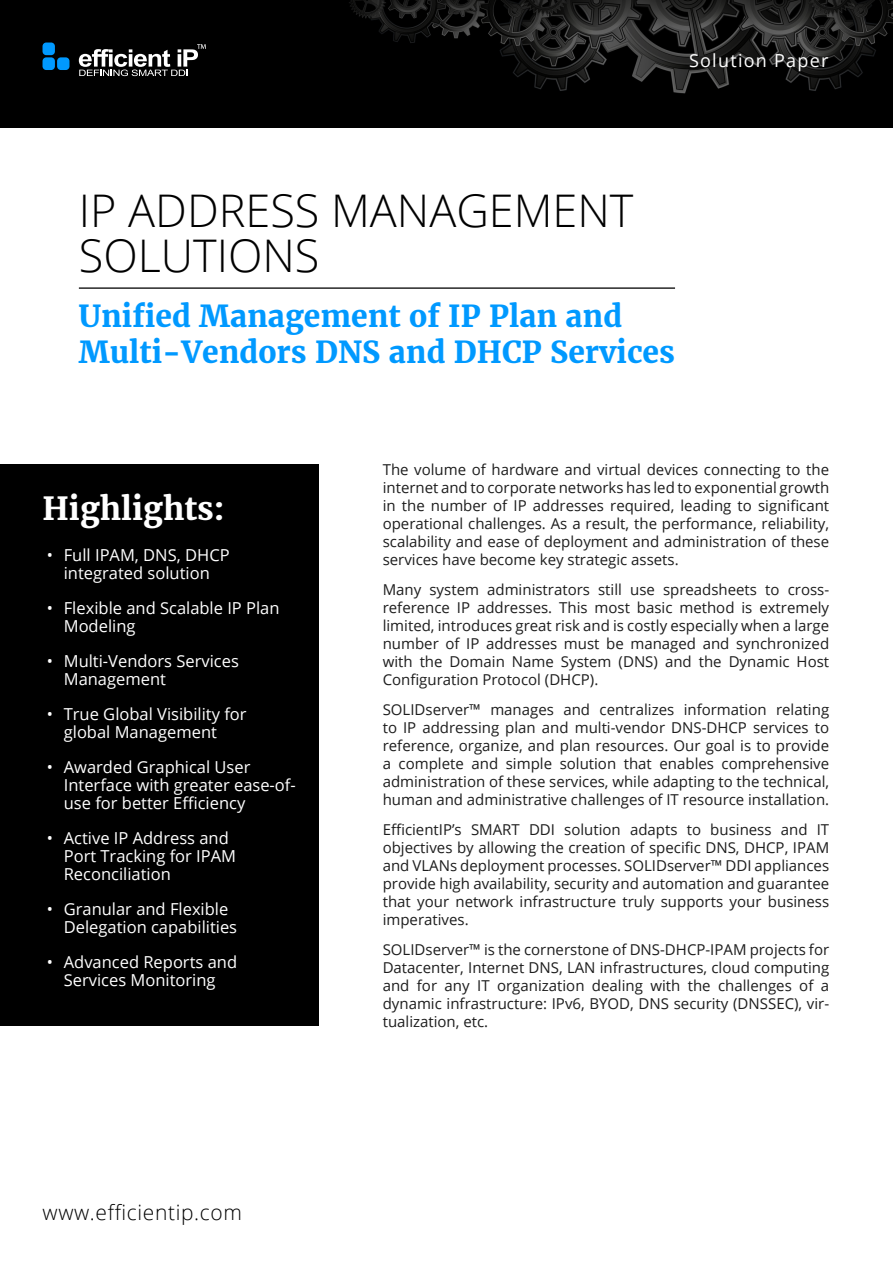
<style>
.page{position:relative;width:893px;height:1263px;background:#fff}
.page>*{position:absolute;margin:0;border:0;box-sizing:border-box;transform-origin:0 0}
.t1{font:300 45px/45px "Open Sans";color:#000}
.Title_Key_Takeaways{font:700 31.5px "Merriweather";color:#fff}
.Title_H1{font:700 30px/36px "Merriweather";color:#09f}
.t2{font:300 21px "Open Sans";letter-spacing:.03em;color:#000}
.t3{font:18px "Open Sans";letter-spacing:.07em;color:#fff}
.t4{font:16.5px/18px "Open Sans";color:#fff}
.Body_WP{font:15px/18px "Open Sans";color:#1d1d1d;text-align:justify}
</style>
<div class="page">
<div style="left:0;top:0;width:893px;height:128px;background:#000"></div>
<img style="left:349px;top:0;width:544px;height:94px">
<div style="left:43px;top:57px;width:12px;height:13px;background:#09f;border-radius:4px"></div>
<div style="left:43px;top:43px;width:12px;height:12px;background:#09f;border-radius:4px"></div>
<div style="left:57px;top:57px;width:12px;height:13px;background:#09f;border-radius:4px"></div>
<svg style="left:79px;top:44px;width:127px;height:32px"></svg>
<div style="left:0;top:464px;width:319px;height:562px;background:#000"></div>
<hr style="left:79px;top:287px;width:596px;height:2px;background:#000">
<p class="t3" style="left:689px;top:48px;width:141px">Solution Paper</p>
<p class="t1" style="left:79px;top:187px;width:556px">IP ADDRESS MANAGEMENT<br>SOLUTIONS</p>
<p class="Title_H1" style="left:79px;top:297px;width:597px">Unified Management of IP Plan and<br>Multi-Vendors DNS and DHCP Services</p>
<p class="Title_Key_Takeaways" style="left:43px;top:487px;width:184px">Highlights:</p>
<p class="t4" style="left:47px;top:545px;width:184px;text-align:center">• Full IPAM, DNS, DHCP integrated solution</p>
<p class="t4" style="left:64px;top:598px;width:217px;text-indent:-17px">• Flexible and Scalable IP Plan<br>Modeling</p>
<p class="t4" style="left:64px;top:651px;width:177px;text-indent:-17px">• Multi-Vendors Services<br>Management</p>
<p class="t4" style="left:64px;top:704px;width:184px;text-indent:-17px">• True Global Visibility for global Management</p>
<p class="t4" style="left:64px;top:757px;width:234px;text-indent:-17px">• Awarded Graphical User<br>Interface with greater ease-of&shy;use for better Efficiency</p>
<p class="t4" style="left:64px;top:828px;width:174px;text-indent:-17px">• Active IP Address and<br>Port Tracking for IPAM<br>Reconciliation</p>
<p class="t4" style="left:64px;top:899px;width:175px;text-indent:-17px">• Granular and Flexible<br>Delegation capabilities</p>
<p class="t4" style="left:47px;top:952px;width:192px;text-align:center">• Advanced Reports and<br>Services Monitoring</p>
<h3 class="t2" style="left:43px;top:1198px;width:201px">www.efficientip.com</h3>
<p class="Body_WP" style="left:383px;top:460px;width:448px">The volume of hardware and virtual devices connecting to the internet and to corporate networks has led to exponential growth in the number of IP addresses required, leading to significant operational challenges. As a result, the performance, reliability, scalability and ease of deployment and administration of these services have become key strategic assets.</p>
<p class="Body_WP" style="left:383px;top:580px;width:448px">Many system administrators still use spreadsheets to cross&shy;reference IP addresses. This most basic method is extremely limited, introduces great risk and is costly especially when a large number of IP addresses must be managed and synchronized with the Domain Name System (DNS) and the Dynamic Host Configuration Protocol (DHCP).</p>
<p class="Body_WP" style="left:383px;top:700px;width:448px">SOLIDserver™ manages and centralizes information relating to IP addressing plan and multi-vendor DNS-DHCP services to reference, organize, and plan resources. Our goal is to provide a complete and simple solution that enables comprehensive administration of these services, while adapting to the technical, human and administrative challenges of IT resource installation.</p>
<p class="Body_WP" style="left:383px;top:820px;width:448px">EfficientIP’s SMART DDI solution adapts to business and IT objectives by allowing the creation of specific DNS, DHCP, IPAM and VLANs deployment processes. SOLIDserver™ DDI appliances provide high availability, security and automation and guarantee that your network infrastructure truly supports your business imperatives.</p>
<p class="Body_WP" style="left:383px;top:940px;width:448px">SOLIDserver™ is the cornerstone of DNS-DHCP-IPAM projects for Datacenter, Internet DNS, LAN infrastructures, cloud computing and for any IT organization dealing with the challenges of a dynamic infrastructure: IPv6, BYOD, DNS security (DNSSEC), vir&shy;tualization, etc.</p>
</div>
